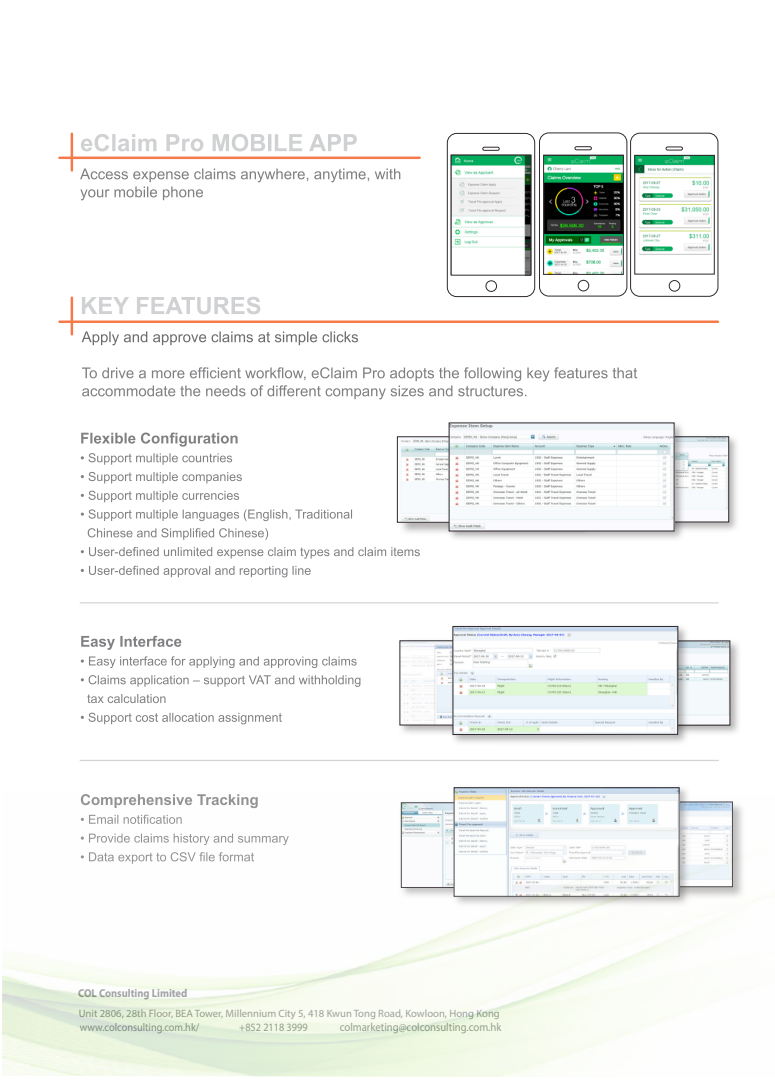
<style>
.page{position:relative;width:775px;height:1083px;background:#fff}
.page>*{position:absolute;margin:0;border:0;box-sizing:border-box;transform-origin:0 0}
.t1{font:11.62px "Myriad Pro";color:#919396;scale:.91 1}
.t2{font:700 11.38px "Myriad Pro";color:#919396;scale:.91 1}
.t3{font:11.25px "Myriad Pro";color:#919396;scale:.91 1}
.t4{font:10.62px "Myriad Pro";color:#919396}
</style>
<div class="page">
<svg style="left:81px;top:565px;width:229px;height:12px"></svg>
<svg style="left:81px;top:547px;width:339px;height:11px"></svg>
<svg style="left:88px;top:528px;width:180px;height:11px"></svg>
<svg style="left:81px;top:509px;width:271px;height:12px"></svg>
<svg style="left:81px;top:490px;width:158px;height:12px"></svg>
<svg style="left:81px;top:472px;width:161px;height:11px"></svg>
<svg style="left:81px;top:453px;width:151px;height:11px"></svg>
<svg style="left:81px;top:432px;width:156px;height:14px"></svg>
<svg style="left:396px;top:436px;width:50px;height:97px"></svg>
<img style="left:399px;top:438px;width:47px;height:82px">
<div style="left:397px;top:436px;width:186px;height:86px;border:1px solid #2f292b"></div>
<svg style="left:81px;top:134px;width:276px;height:17px"></svg>
<svg style="left:80px;top:168px;width:320px;height:32px"></svg>
<svg style="left:81px;top:712px;width:201px;height:12px"></svg>
<svg style="left:87px;top:694px;width:78px;height:9px"></svg>
<svg style="left:81px;top:675px;width:279px;height:11px"></svg>
<svg style="left:81px;top:656px;width:275px;height:12px"></svg>
<svg style="left:81px;top:635px;width:100px;height:14px"></svg>
<hr style="left:59px;top:156px;width:360px;height:3px;background:#f6794a">
<hr style="left:71px;top:134px;width:2px;height:36px;background:#f6794a">
<hr style="left:59px;top:320px;width:658px;height:3px;background:#f6794a">
<hr style="left:71px;top:297px;width:2px;height:37px;background:#f6794a">
<svg style="left:685px;top:436px;width:52px;height:95px"></svg>
<img style="left:685px;top:438px;width:41px;height:82px">
<svg style="left:446px;top:422px;width:239px;height:117px"></svg>
<img style="left:451px;top:424px;width:221px;height:105px">
<svg style="left:399px;top:725px;width:51px;height:9px"></svg>
<img style="left:401px;top:642px;width:49px;height:81px">
<svg style="left:446px;top:132px;width:272px;height:165px"></svg>
<img style="left:545px;top:157px;width:76px;height:115px">
<div style="left:543px;top:155px;width:80px;height:119px;border:1px solid #2f292b"></div>
<svg style="left:689px;top:640px;width:50px;height:94px"></svg>
<img style="left:689px;top:642px;width:38px;height:81px">
<svg style="left:450px;top:625px;width:239px;height:118px"></svg>
<img style="left:454px;top:628px;width:221px;height:104px">
<div style="left:452px;top:626px;width:225px;height:108px;border:1px solid #2f292b"></div>
<svg style="left:82px;top:367px;width:555px;height:32px"></svg>
<svg style="left:82px;top:331px;width:276px;height:14px"></svg>
<svg style="left:82px;top:296px;width:178px;height:18px"></svg>
<hr style="left:80px;top:602px;width:638px;height:1px;background:#d4d5d7">
<hr style="left:80px;top:759px;width:638px;height:1px;background:#d4d5d7">
<img style="left:452px;top:157px;width:77px;height:116px">
<div style="left:450px;top:155px;width:81px;height:120px;border:1px solid #2f292b"></div>
<svg style="left:451px;top:784px;width:239px;height:123px"></svg>
<img style="left:456px;top:789px;width:221px;height:3px">
<img style="left:636px;top:157px;width:76px;height:115px">
<div style="left:634px;top:155px;width:80px;height:119px;border:1px solid #2f292b"></div>
<img style="left:2px;top:792px;width:754px;height:285px">
<p class="t2" style="left:78px;top:985px;width:121px">COL Consulting Limited</p>
<p class="t4" style="left:79px;top:1006px;width:422px">Unit 2806, 28th Floor, BEA Tower, Millennium City 5, 418 Kwun Tong Road, Kowloon, Hong Kong</p>
<p class="t3" style="left:80px;top:1019px;width:133px">www.colconsulting.com.hk/</p>
<p class="t3" style="left:239px;top:1020px;width:77px">+852 2118 3999</p>
<p class="t1" style="left:340px;top:1019px;width:179px">colmarketing@colconsulting.com.hk</p>
</div>
